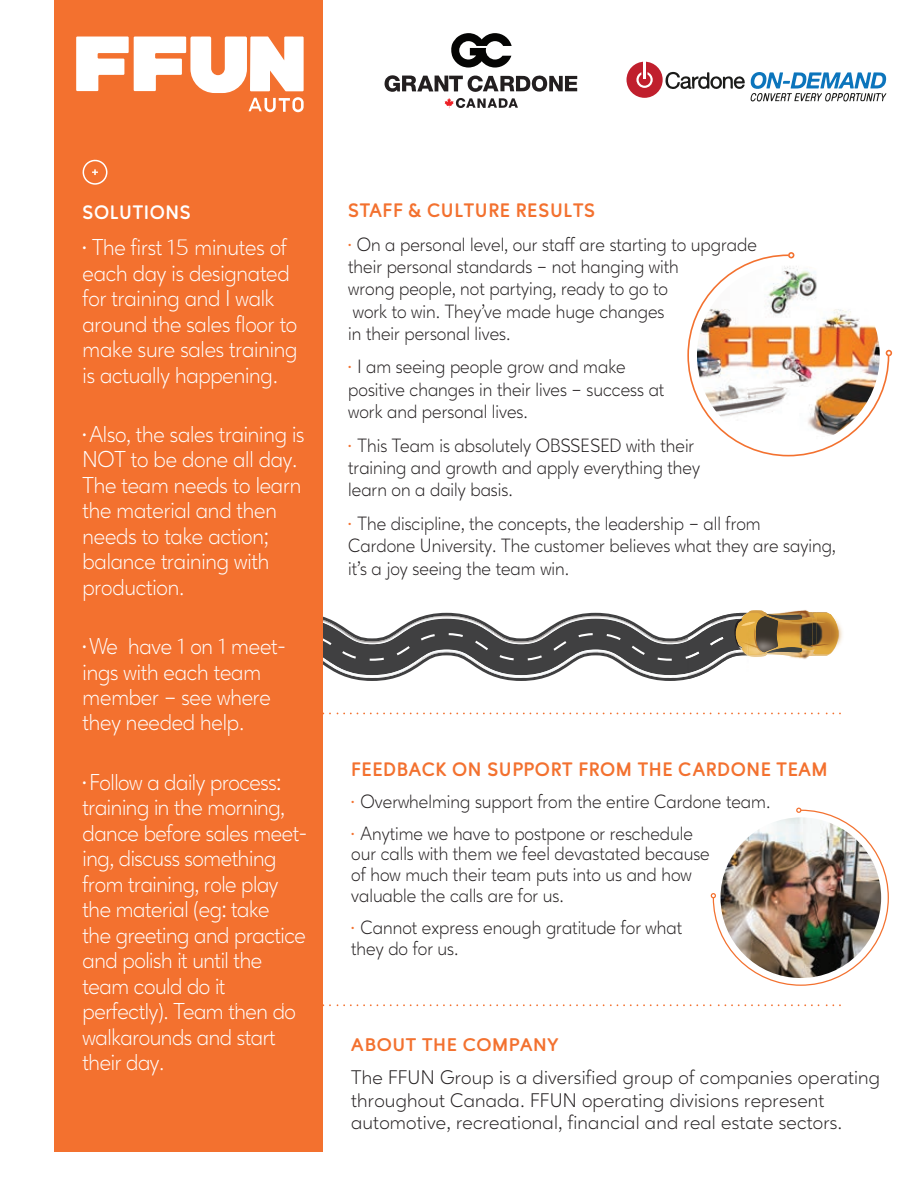
<style>
.page{position:relative;width:918px;height:1188px;background:#fff}
.page>*{position:absolute;margin:0;border:0;box-sizing:border-box;transform-origin:0 0}
.t1{font:300 21px/25.5px "Qartella";letter-spacing:-.01em;color:#fff;scale:.94 1}
.t2{font:300 18px/22.5px "Qartella";letter-spacing:.01em;color:#231f20}
.t3{font:300 17.55px/22.4px "Qartella";color:#231f20;scale:.94 1}
.t4{font:800 17.55px "Qartella";letter-spacing:.035em;color:#fff;scale:.94 1}
.t5{font:800 16.5px "Qartella";letter-spacing:.035em;color:#f3712f}
.s1{font-weight:800;color:#f3712f}
.s2{font-family:"Kontora";font-weight:400;color:#f3712f}
.s3{font-family:"Kontora";font-weight:400}
</style>
<div class="page">
<img style="left:687px;top:252px;width:205px;height:204px">
<img style="left:711px;top:808px;width:178px;height:178px">
<img style="left:839px;top:624px;width:4px;height:20px">
<svg style="left:323px;top:610px;width:516px;height:71px"></svg>
<div style="left:55px;top:0;width:268px;height:1152px;background:#f3712f"></div>
<svg style="left:451px;top:33px;width:61px;height:35px"></svg>
<svg style="left:385px;top:75px;width:192px;height:17px"></svg>
<svg style="left:445px;top:98px;width:73px;height:10px"></svg>
<svg style="left:665px;top:72px;width:221px;height:30px"></svg>
<div style="left:627px;top:62px;width:36px;height:36px;background:#c01f2d;border-radius:50%"></div>
<svg style="left:636px;top:61px;width:17px;height:27px"></svg>
<svg style="left:76px;top:37px;width:228px;height:75px"></svg>
<svg style="left:82px;top:159px;width:26px;height:26px"></svg>
<svg style="left:337px;top:713px;width:267px;height:1px"></svg>
<svg style="left:610px;top:713px;width:101px;height:1px"></svg>
<svg style="left:718px;top:712px;width:123px;height:2px"></svg>
<svg style="left:337px;top:1004px;width:267px;height:2px"></svg>
<svg style="left:610px;top:1004px;width:101px;height:2px"></svg>
<svg style="left:718px;top:1004px;width:101px;height:2px"></svg>
<svg style="left:826px;top:1004px;width:15px;height:2px"></svg>
<p class="t3" style="left:348px;top:196px;width:436px;line-height:33.5px"><span class="s1">STAFF &amp; CULTURE RESULTS<br></span><span class="s2">⁌</span> On a personal level, our staff are starting to upgrade</p>
<p class="t3" style="left:348px;top:257px;width:353px">their personal standards – not hanging with wrong people, not partying, ready to go to work to win. They’ve made huge changes<br>in their personal lives.</p>
<p class="t3" style="left:348px;top:358px;width:338px"><span class="s2">⁌</span> I am seeing people grow and make positive changes in their lives – success at work and personal lives.</p>
<p class="t3" style="left:348px;top:436px;width:376px"><span class="s2">⁌</span> This Team is absolutely OBSSESED with their training and growth and apply everything they learn on a daily basis.</p>
<p class="t3" style="left:348px;top:514px;width:520px"><span class="s2">⁌</span> The discipline, the concepts, the leadership – all from<br>Cardone University. The customer believes what they are saying, it’s a joy seeing the team win.</p>
<p class="t4" style="left:83px;top:204px;width:117px">SOLUTIONS</p>
<p class="t1" style="left:83px;top:237px;width:230px"><span class="s3">⁌</span> The first 15 minutes of each day is designated for training and I walk around the sales floor to make sure sales training is actually happening.</p>
<p class="t1" style="left:83px;top:424px;width:238px"><span class="s3">⁌</span> Also, the sales training is<br>NOT to be done all day.<br>The team needs to learn the material and then needs to take action; balance training with production.</p>
<p class="t1" style="left:83px;top:636px;width:218px"><span class="s3">⁌</span> We have 1 on 1 meet&shy;ings with each team member – see where they needed help.</p>
<p class="t1" style="left:83px;top:771px;width:240px"><span class="s3">⁌</span> Follow a daily process: training in the morning, dance before sales meet&shy;ing, discuss something from training, role play the material (eg: take<br>the greeting and practice and polish it until the team could do it perfectly). Team then do walkarounds and start their day.</p>
<p class="t3" style="left:351px;top:755px;width:508px;line-height:32px"><span class="s1">FEEDBACK ON SUPPORT FROM THE CARDONE TEAM </span><span class="s2">⁌</span> Overwhelming support from the entire Cardone team.<br><span class="s2">⁌</span> Anytime we have to postpone or reschedule</p>
<p class="t3" style="left:351px;top:845px;width:383px;line-height:20.7px">our calls with them we feel devastated because of how much their team puts into us and how valuable the calls are for us.</p>
<p class="t3" style="left:351px;top:919px;width:354px;line-height:20.7px"><span class="s2">⁌</span> Cannot express enough gratitude for what they do for us.</p>
<p class="t5" style="left:351px;top:1038px;width:209px">ABOUT THE COMPANY</p>
<p class="t2" style="left:351px;top:1068px;width:530px">The FFUN Group is a diversified group of companies operating throughout Canada. FFUN operating divisions represent automotive, recreational, financial and real estate sectors.</p>
</div>
